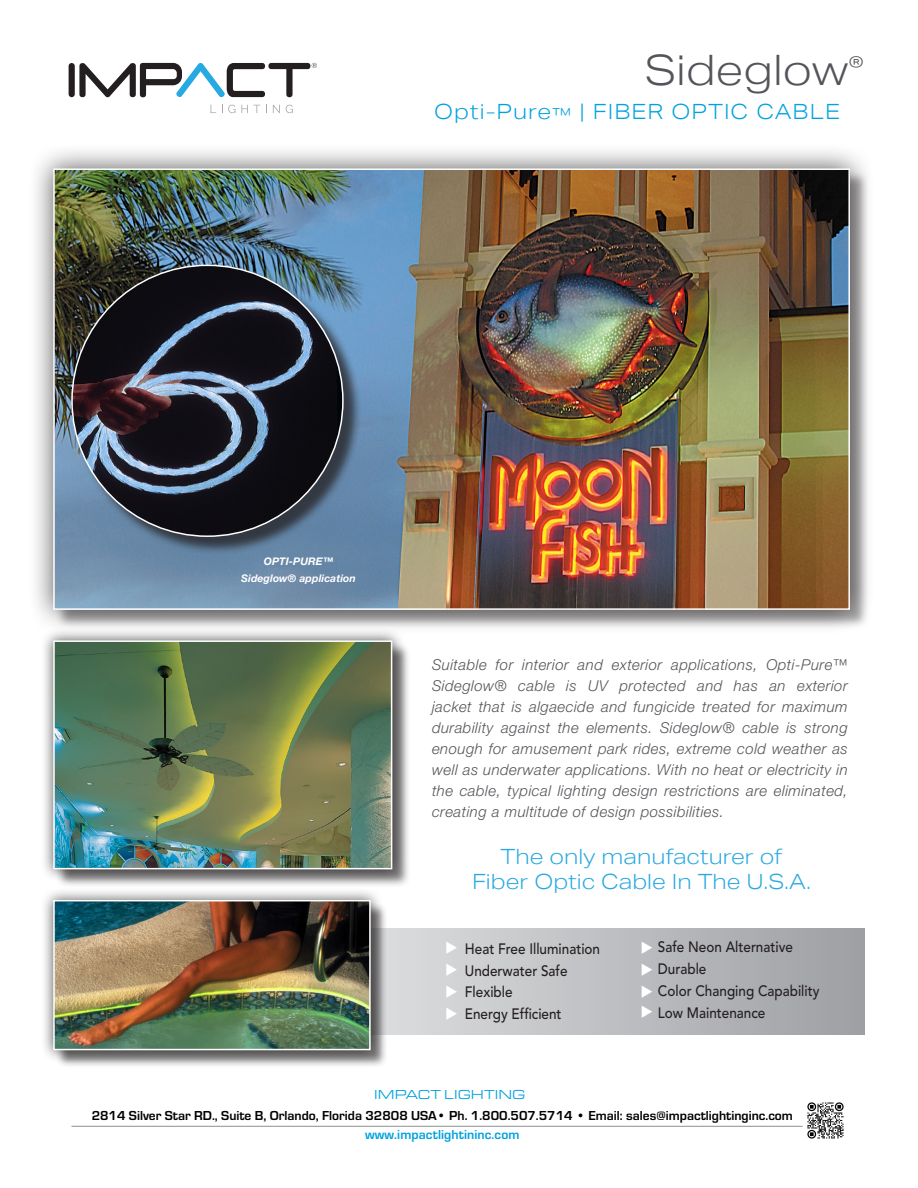
<style>
.page{position:relative;width:918px;height:1188px;background:#fff}
.page>*{position:absolute;margin:0;border:0;box-sizing:border-box;transform-origin:0 0}
.t1{font:300 42px "Aktiv Grotesk Ex";color:#54555a}
.t2{font:300 21px/25.2px "Aktiv Grotesk Ex";color:#28a9e0;text-align:center}
.t3{font:300 21px "Aktiv Grotesk Ex";letter-spacing:.05em;color:#00a2df}
.t4{font:italic 300 15px/21px "Helvetica Neue";letter-spacing:.03em;color:#54555a;text-align:justify}
.t5{font:500 15px "Avenir";color:#231f20;scale:.9 1}
.t6{font:700 13.5px "Eurostile";color:#000}
.t7{font:700 13.5px "Eurostile";letter-spacing:.01em;color:#00a2df}
.t8{font:13.5px "Eurostile Ext";color:#00a2df}
.t9{font:italic 700 10.5px "Helvetica Neue";letter-spacing:.01em;color:#fff}
.s1{font-size:18px}
</style>
<div class="page">
<div style="left:28px;top:143px;width:848px;height:492px;background:#231f20;opacity:.75"></div>
<img style="left:56px;top:171px;width:791px;height:436px">
<div style="left:53px;top:168px;width:797px;height:442px;border:2px solid #fff"></div>
<svg style="left:388px;top:928px;width:476px;height:106px;background:#bcbdc0"></svg>
<div style="left:56px;top:643px;width:355px;height:245px;background:#231f20;opacity:.6"></div>
<div style="left:41px;top:628px;width:364px;height:254px;background:#231f20;opacity:.75"></div>
<img style="left:56px;top:643px;width:333px;height:223px">
<div style="left:53px;top:640px;width:339px;height:229px;border:2px solid #fff"></div>
<div style="left:55px;top:902px;width:333px;height:166px;background:#231f20;opacity:.6"></div>
<div style="left:41px;top:888px;width:342px;height:175px;background:#231f20;opacity:.75"></div>
<img style="left:56px;top:903px;width:312px;height:144px">
<div style="left:53px;top:900px;width:318px;height:150px;border:2px solid #fff"></div>
<div style="left:74px;top:267px;width:288px;height:288px;background:#231f20;opacity:.75"></div>
<img style="left:72px;top:265px;width:271px;height:271px;border-radius:135px">
<svg style="left:210px;top:105px;width:6px;height:8px"></svg>
<svg style="left:222px;top:105px;width:13px;height:8px"></svg>
<svg style="left:241px;top:105px;width:19px;height:8px"></svg>
<svg style="left:273px;top:105px;width:7px;height:8px"></svg>
<svg style="left:286px;top:105px;width:7px;height:8px"></svg>
<svg style="left:79px;top:63px;width:238px;height:35px"></svg>
<div style="left:69px;top:63px;width:6px;height:34px;background:#231f20;border-radius:3px"></div>
<img style="left:807px;top:1102px;width:37px;height:37px">
<hr style="left:71px;top:1126px;width:732px;height:1px;background:#939598">
<svg style="left:446px;top:942px;width:11px;height:12px"></svg>
<svg style="left:642px;top:942px;width:10px;height:12px"></svg>
<svg style="left:446px;top:963px;width:11px;height:13px"></svg>
<svg style="left:642px;top:963px;width:10px;height:13px"></svg>
<svg style="left:446px;top:985px;width:11px;height:12px"></svg>
<svg style="left:446px;top:1007px;width:11px;height:13px"></svg>
<svg style="left:642px;top:985px;width:10px;height:12px"></svg>
<svg style="left:642px;top:1006px;width:10px;height:12px"></svg>
<p class="t1" style="left:644px;top:46px;width:221px">Sideglow<sup>®</sup></p>
<p class="t3" style="left:434px;top:100px;width:408px">Opti-Pure<span class="s1">™</span> | FIBER OPTIC CABLE</p>
<p class="t9" style="left:264px;top:555px;width:71px">OPTI-PURE™</p>
<p class="t9" style="left:241px;top:572px;width:116px">Sideglow® application</p>
<p class="t4" style="left:432px;top:654px;width:417px">Suitable for interior and exterior applications, Opti-Pure™ Sideglow® cable is UV protected and has an exterior jacket that is algaecide and fungicide treated for maximum durability against the elements. Sideglow® cable is strong enough for amusement park rides, extreme cold weather as well as underwater applications. With no heat or electricity in the cable, typical lighting design restrictions are eliminated, creating a multitude of design possibilities.</p>
<p class="t2" style="left:472px;top:844px;width:340px">The only manufacturer of<br>Fiber Optic Cable In The U.S.A.</p>
<p class="t5" style="left:465px;top:940px;width:152px">Heat Free Illumination</p>
<p class="t5" style="left:465px;top:962px;width:116px">Underwater Safe</p>
<p class="t5" style="left:465px;top:984px;width:55px">Flexible</p>
<p class="t5" style="left:465px;top:1005px;width:109px">Energy Efficient</p>
<p class="t8" style="left:374px;top:1085px;width:153px">IMPACT LIGHTING</p>
<p class="t5" style="left:658px;top:939px;width:152px">Safe Neon Alternative</p>
<p class="t5" style="left:658px;top:960px;width:55px">Durable</p>
<p class="t5" style="left:658px;top:982px;width:181px">Color Changing Capability</p>
<p class="t5" style="left:658px;top:1004px;width:121px">Low Maintenance</p>
<p class="t6" style="left:92px;top:1106px;width:703px">2814 Silver Star RD., Suite B, Orlando, Florida 32808 USA• Ph. 1.800.507.5714 • Email: sales@impactlightinginc.com</p>
<p class="t7" style="left:365px;top:1125px;width:156px">www.impactlightininc.com</p>
</div>
